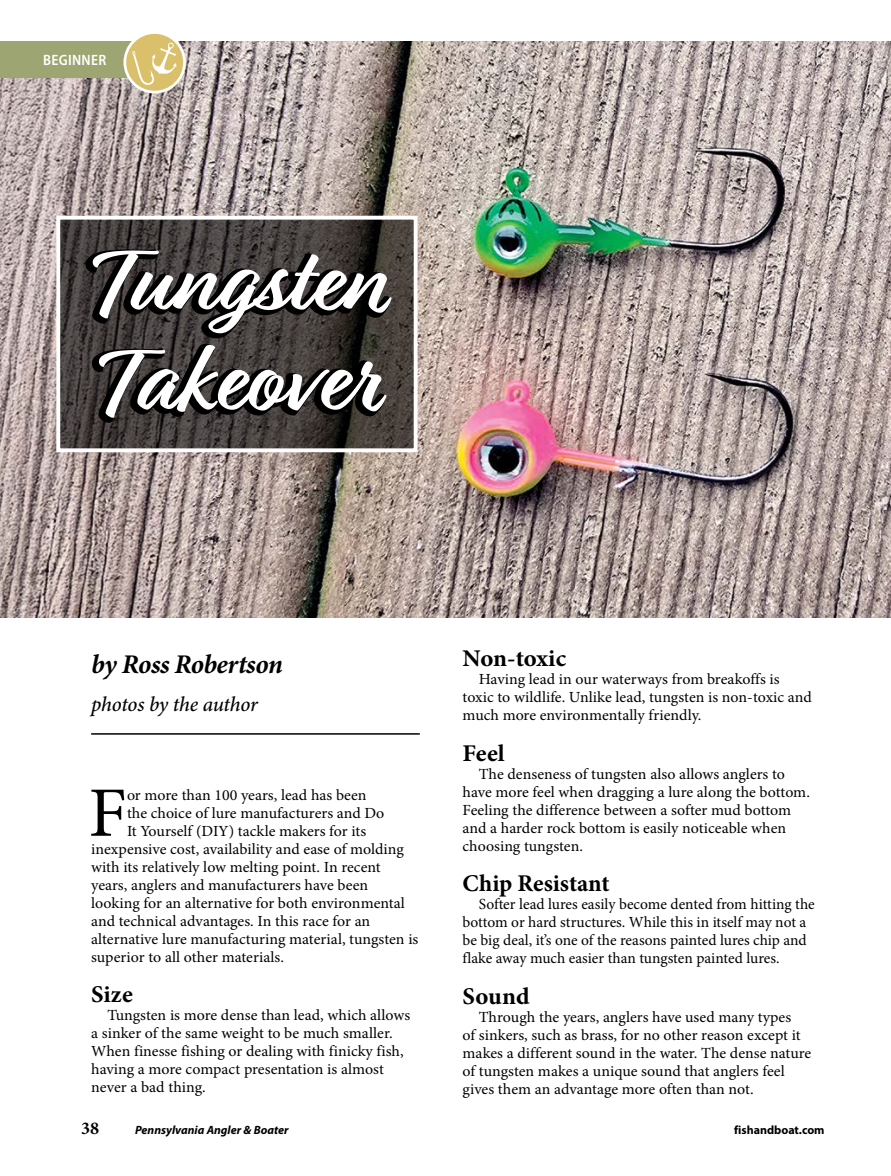
<style>
.page{position:relative;width:891px;height:1176px;background:#fff}
.page>*{position:absolute;margin:0;border:0;box-sizing:border-box;transform-origin:0 0}
.t1{font:700 97.5px/99.3px "Relation";color:#fff}
.t2{font:70.8px "Minion Pro";color:#000}
.t3{font:italic 700 27px "Minion Pro";letter-spacing:-.02em;color:#000}
.t4{font:700 24px "Minion Pro";color:#000}
.t5{font:italic 500 21px "Minion Pro";letter-spacing:-.015em;color:#000}
.t6{font:700 18px "Minion Pro";color:#000}
.t7{font:15.45px/18px "Minion Pro";color:#000}
.t8{font:600 semi-condensed 15px "Myriad Pro";letter-spacing:.02em;color:#fff}
.t9{font:italic 700 12px "Myriad Pro";color:#000}
.t10{font:700 12px "Myriad Pro";color:#000}
</style>
<div class="page">
<img style="left:0;top:41px;width:891px;height:576px">
<svg style="left:61px;top:221px;width:352px;height:226px;background:#403a38"></svg>
<div style="left:56px;top:216px;width:362px;height:236px;border:4px solid #fff"></div>
<div style="left:0;top:41px;width:138px;height:37px;background:#9da672"></div>
<svg style="left:125px;top:32px;width:59px;height:60px"></svg>
<div style="left:124px;top:31px;width:62px;height:62px;border:3px solid #fff;border-radius:50%"></div>
<svg style="left:131px;top:42px;width:45px;height:43px;background:#e1cb85"></svg>
<hr style="left:91px;top:733px;width:329px;height:1px;background:#000">
<p class="t8" style="left:43px;top:50px;width:65px">BEGINNER</p>
<h1 class="t1" style="left:90px;top:233px;width:295px">Tungsten<br>Takeover</h1>
<h3 class="t3" style="left:91px;top:645px;width:193px">by Ross Robertson</h3>
<h3 class="t5" style="left:91px;top:689px;width:168px">photos by the author</h3>
<h2 class="t2" style="left:88px;top:765px;width:40px">F</h2>
<p class="t7" style="left:127px;top:785px;width:241px">or more than 100 years, lead has been</p>
<p class="t7" style="left:127px;top:803px;width:259px">the choice of lure manufacturers and Do</p>
<p class="t7" style="left:127px;top:821px;width:241px">It Yourself (DIY) tackle makers for its</p>
<p class="t7" style="left:91px;top:839px;width:314px">inexpensive cost, availability and ease of molding</p>
<p class="t7" style="left:91px;top:857px;width:291px">with its relatively low melting point. In recent</p>
<p class="t7" style="left:91px;top:875px;width:278px">years, anglers and manufacturers have been</p>
<p class="t7" style="left:91px;top:893px;width:315px">looking for an alternative for both environmental</p>
<p class="t7" style="left:91px;top:911px;width:281px">and technical advantages. In this race for an</p>
<p class="t7" style="left:91px;top:929px;width:329px">alternative lure manufacturing material, tungsten is</p>
<p class="t7" style="left:91px;top:947px;width:194px">superior to all other materials.</p>
<h3 class="t4" style="left:91px;top:977px;width:43px">Size</h3>
<p class="t7" style="left:91px;top:1006px;width:321px;text-indent:16px">Tungsten is more dense than lead, which allows a sinker of the same weight to be much smaller.<br>When finesse fishing or dealing with finicky fish, having a more compact presentation is almost never a bad thing.</p>
<h3 class="t4" style="left:463px;top:641px;width:105px">Non-toxic</h3>
<p class="t7" style="left:463px;top:670px;width:351px;text-indent:16px">Having lead in our waterways from breakoffs is toxic to wildlife. Unlike lead, tungsten is non-toxic and much more environmentally friendly.</p>
<h3 class="t4" style="left:463px;top:736px;width:44px">Feel</h3>
<p class="t7" style="left:463px;top:764px;width:349px;text-indent:16px">The denseness of tungsten also allows anglers to have more feel when dragging a lure along the bottom.<br>Feeling the difference between a softer mud bottom and a harder rock bottom is easily noticeable when choosing tungsten.</p>
<h3 class="t4" style="left:463px;top:866px;width:149px">Chip Resistant</h3>
<p class="t7" style="left:463px;top:895px;width:354px;text-indent:16px">Softer lead lures easily become dented from hitting the bottom or hard structures. While this in itself may not a be big deal, it’s one of the reasons painted lures chip and flake away much easier than tungsten painted lures.</p>
<h3 class="t4" style="left:463px;top:979px;width:68px">Sound</h3>
<p class="t7" style="left:463px;top:1007px;width:350px;text-indent:16px">Through the years, anglers have used many types<br>of sinkers, such as brass, for no other reason except it makes a different sound in the water. The dense nature of tungsten makes a unique sound that anglers feel gives them an advantage more often than not.</p>
<p class="t6" style="left:81px;top:1115px;width:19px">38</p>
<p class="t9" style="left:135px;top:1121px;width:155px">Pennsylvania Angler &amp; Boater</p>
<p class="t10" style="left:734px;top:1121px;width:92px">fishandboat.com</p>
</div>
